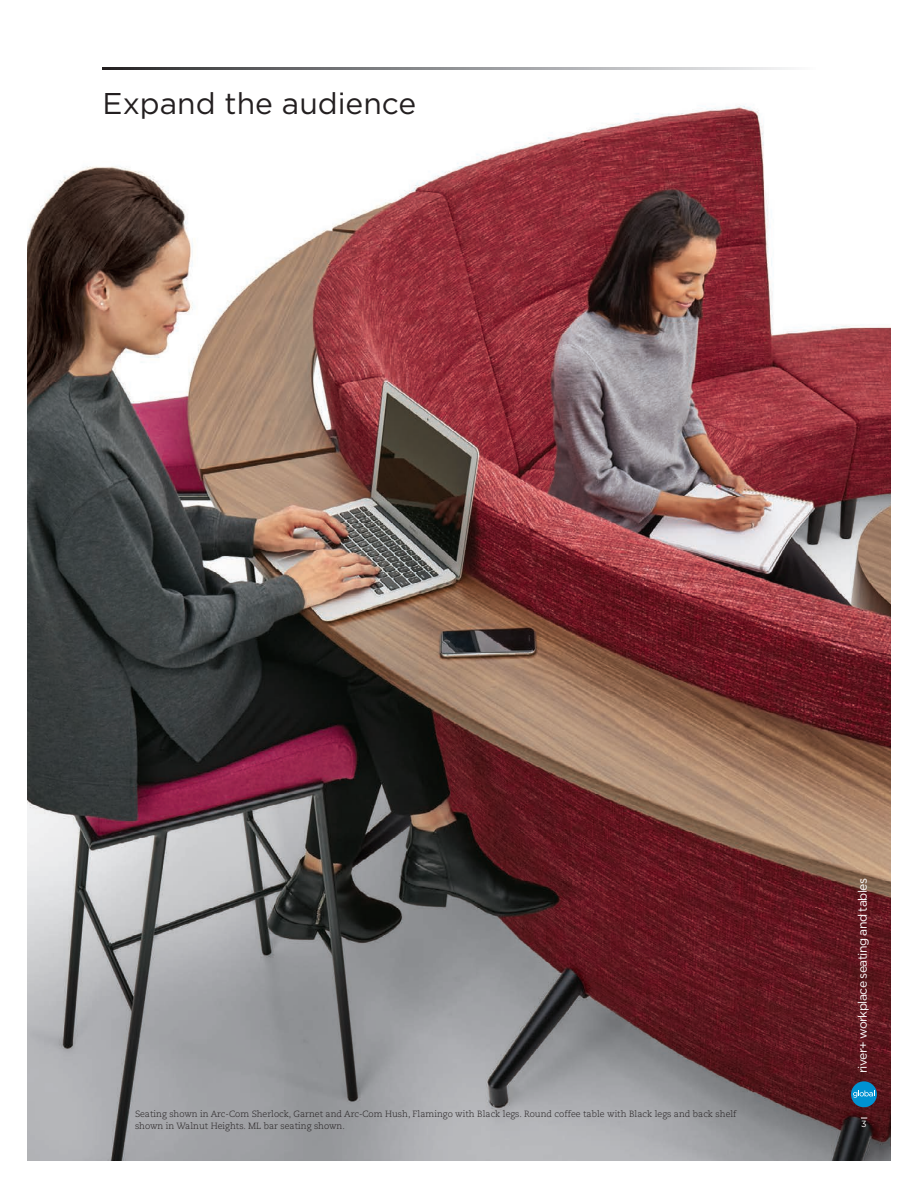
<style>
.page{position:relative;width:918px;height:1188px;background:#fff}
.page>*{position:absolute;margin:0;border:0;box-sizing:border-box;transform-origin:0 0}
.t1{font:30px "Gotham";color:#231f20}
.t2{font:12.3px "Gotham";letter-spacing:-.05em;color:#fff}
.t3{font:300 9px/12px "Caecilia LT Std";color:#231f20}
.t4{font:9px "Gotham";color:#fff}
</style>
<div class="page">
<img style="left:27px;top:67px;width:864px;height:1094px">
<svg style="left:103px;top:68px;width:712px;height:1px"></svg>
<div style="left:851px;top:1081px;width:26px;height:26px;background:#0092d1;border-radius:50%"></div>
<svg style="left:853px;top:1090px;width:22px;height:8px"></svg>
<h1 class="t1" style="left:103px;top:84px;width:315px">Expand the audience</h1>
<h2 class="t2" style="left:854px;top:1073px;width:196px;rotate:-90deg">river+ workplace seating and tables</h2>
<p class="t3" style="left:135px;top:1108px;width:603px">Seating shown in Arc-Com Sherlock, Garnet and Arc-Com Hush, Flamingo with Black legs. Round coffee table with Black legs and back shelf shown in Walnut Heights. ML bar seating shown.</p>
<p class="t4" style="left:861px;top:1119px;width:7px">3</p>
</div>
